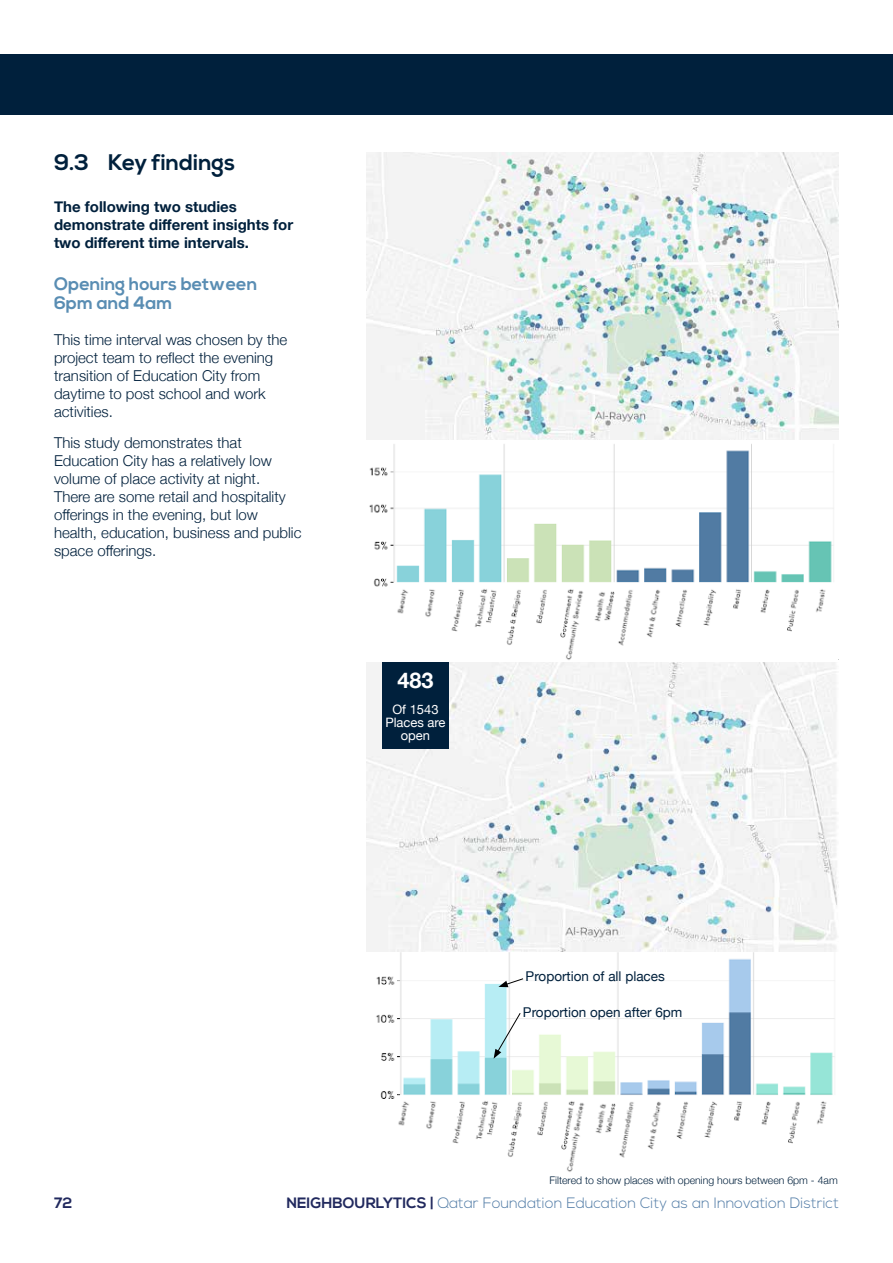
<style>
.page{position:relative;width:893px;height:1263px;background:#fff}
.page>*{position:absolute;margin:0;border:0;box-sizing:border-box;transform-origin:0 0}
.t1{font:700 22.5px "Nexa";color:#00203c}
.t2{font:700 21.6px "Helvetica Neue";color:#fff}
.t3{font:700 18px/19.5px "Nexa";color:#598db3}
.t4{font:300 15px/18px "Helvetica Neue";color:#00203c}
.t5{font:700 15px/18px "Helvetica Neue";color:#00203c}
.t6{font:300 15px "Nexa";color:#4f7aa5}
.t7{font:700 15px "Nexa";color:#21295e}
.t8{font:13.5px "Helvetica Neue";color:#00203c}
.t9{font:12.9px/12.9px "Helvetica Neue";color:#fff;text-align:center}
.t10{font:300 10.5px "Helvetica Neue";color:#00203c}
.s1{font-weight:700;color:#21295e}
</style>
<div class="page">
<div style="left:0;top:54px;width:893px;height:60px;background:#00203c"></div>
<img style="left:366px;top:153px;width:473px;height:434px">
<img style="left:397px;top:589px;width:429px;height:71px">
<img style="left:373px;top:951px;width:462px;height:148px">
<img style="left:398px;top:1101px;width:429px;height:71px">
<svg style="left:498px;top:978px;width:26px;height:9px"></svg>
<svg style="left:494px;top:1012px;width:27px;height:47px"></svg>
<img style="left:366px;top:662px;width:471px;height:289px">
<div style="left:382px;top:663px;width:67px;height:86px;background:#00203c"></div>
<h1 class="t1" style="left:54px;top:149px;width:183px">9.3 Key findings</h1>
<p class="t5" style="left:54px;top:198px;width:241px">The following two studies demonstrate different insights for two different time intervals.</p>
<p class="t3" style="left:54px;top:275px;width:205px">Opening hours between<br>6pm and 4am</p>
<p class="t4" style="left:54px;top:330px;width:235px">This time interval was chosen by the project team to reflect the evening transition of Education City from daytime to post school and work activities.</p>
<p class="t4" style="left:54px;top:432px;width:249px">This study demonstrates that<br>Education City has a relatively low volume of place activity at night.<br>There are some retail and hospitality offerings in the evening, but low health, education, business and public space offerings.</p>
<h2 class="t2" style="left:397px;top:663px;width:38px">483</h2>
<p class="t9" style="left:385px;top:703px;width:62px">Of 1543<br>Places are open</p>
<p class="t8" style="left:526px;top:967px;width:141px">Proportion of all places</p>
<p class="t8" style="left:523px;top:1002px;width:161px">Proportion open after 6pm</p>
<p class="t10" style="left:549px;top:1171px;width:290px">Filtered to show places with opening hours between 6pm - 4am</p>
<p class="t7" style="left:54px;top:1194px;width:20px">72</p>
<p class="t6" style="left:287px;top:1194px;width:554px"><span class="s1">NEIGHBOURLYTICS |</span> Qatar Foundation Education City as an Innovation District</p>
</div>
